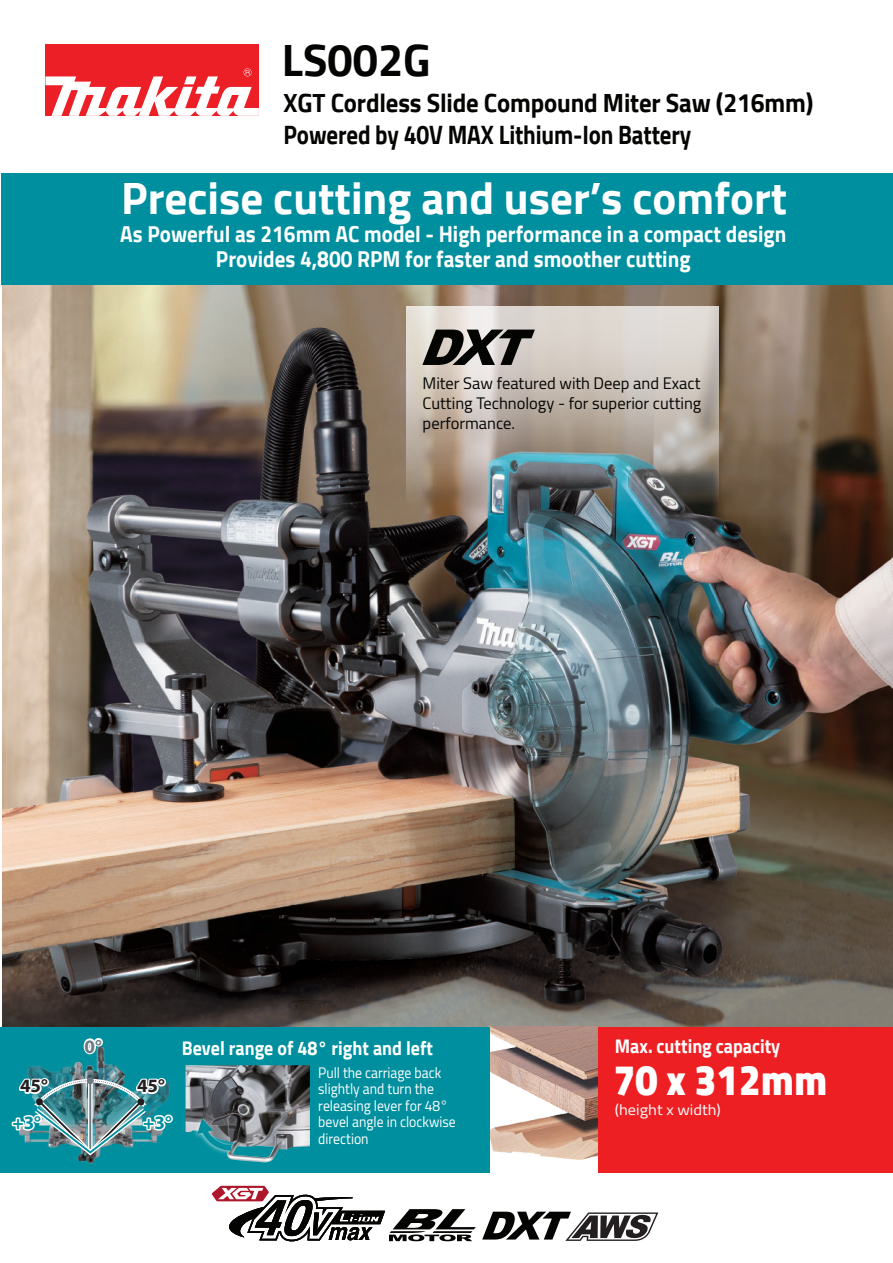
<style>
.page{position:relative;width:893px;height:1263px;background:#fff}
.page>*{position:absolute;margin:0;border:0;box-sizing:border-box;transform-origin:0 0}
.t1{font:700 45.15px "Cairo";color:#fff}
.t2{font:700 45.15px "Cairo";color:#040503}
.t3{font:900 43.2px "Cairo";color:#fff;scale:.92 1}
.t4{font:700 26.4px "Cairo";letter-spacing:-.005em;color:#040503;scale:.87 1}
.t5{font:700 26.1px "Cairo";letter-spacing:-.005em;color:#040503;scale:.95 1}
.t6{font:700 22.95px/25.2px "Cairo";color:#fff;text-align:center;scale:.92 1}
.t7{font:700 19.65px "Cairo";color:#fff;scale:.92 1}
.t8{font:700 19.05px "Myriad Pro";color:#6b7a83}
.t9{font:700 18.9px "Myriad Pro";color:#008f9e}
.t10{font:700 18.9px "Myriad Pro";color:#231f20}
.t11{font:16.5px/19.8px "Cairo";color:#040503;text-align:justify}
.t12{font:15px/16.5px "Cairo";color:#fff;scale:.92 1}
.t13{font:15px "Cairo";color:#fff;scale:1.09 1}
</style>
<div class="page">
<img style="left:3px;top:285px;width:890px;height:742px">
<div style="left:2px;top:173px;width:891px;height:112px;background:#008f9e"></div>
<svg style="left:482px;top:1212px;width:176px;height:29px"></svg>
<img style="left:490px;top:1027px;width:108px;height:133px">
<div style="left:598px;top:1027px;width:295px;height:145px;background:#ee1f23"></div>
<div style="left:0;top:1027px;width:490px;height:145px;background:#008f9e"></div>
<img style="left:27px;top:1048px;width:98px;height:116px">
<svg style="left:82px;top:1038px;width:22px;height:18px"></svg>
<svg style="left:11px;top:1076px;width:162px;height:83px"></svg>
<img style="left:186px;top:1065px;width:124px;height:97px">
<img style="left:191px;top:1112px;width:47px;height:45px">
<svg style="left:197px;top:1118px;width:34px;height:32px"></svg>
<div style="left:45px;top:45px;width:214px;height:71px;background:#ec1f26"></div>
<svg style="left:45px;top:68px;width:214px;height:48px"></svg>
<img style="left:407px;top:307px;width:312px;height:370px">
<svg style="left:422px;top:330px;width:113px;height:35px;background:#686562"></svg>
<svg style="left:212px;top:1186px;width:264px;height:55px"></svg>
<h1 class="t2" style="left:282px;top:34px;width:150px">LS002G</h1>
<p class="t5" style="left:284px;top:88px;width:559px">XGT Cordless Slide Compound Miter Saw (216mm)</p>
<p class="t4" style="left:284px;top:119px;width:470px">Powered by 40V MAX Lithium-Ion Battery</p>
<h1 class="t1" style="left:121px;top:172px;width:667px">Precise cutting and user’s comfort</h1>
<p class="t6" style="left:120px;top:221px;width:725px">As Powerful as 216mm AC model - High performance in a compact design<br>Provides 4,800 RPM for faster and smoother cutting</p>
<p class="t11" style="left:423px;top:374px;width:280px">Miter Saw featured with Deep and Exact Cutting Technology - for superior cutting performance.</p>
<p class="t8" style="left:85px;top:1034px;width:19px">0°</p>
<p class="t10" style="left:20px;top:1074px;width:29px">45°</p>
<p class="t10" style="left:137px;top:1074px;width:29px">45°</p>
<p class="t9" style="left:143px;top:1110px;width:30px">+3°</p>
<p class="t9" style="left:12px;top:1110px;width:30px">+3°</p>
<p class="t7" style="left:182px;top:1037px;width:275px">Bevel range of 48° right and left</p>
<p class="t12" style="left:318px;top:1064px;width:151px">Pull the carriage back slightly and turn the releasing lever for 48° bevel angle in clockwise direction</p>
<p class="t7" style="left:615px;top:1034px;width:181px">Max. cutting capacity</p>
<h2 class="t3" style="left:613px;top:1055px;width:234px">70 x 312mm</h2>
<p class="t13" style="left:615px;top:1097px;width:99px">(height x width)</p>
</div>
